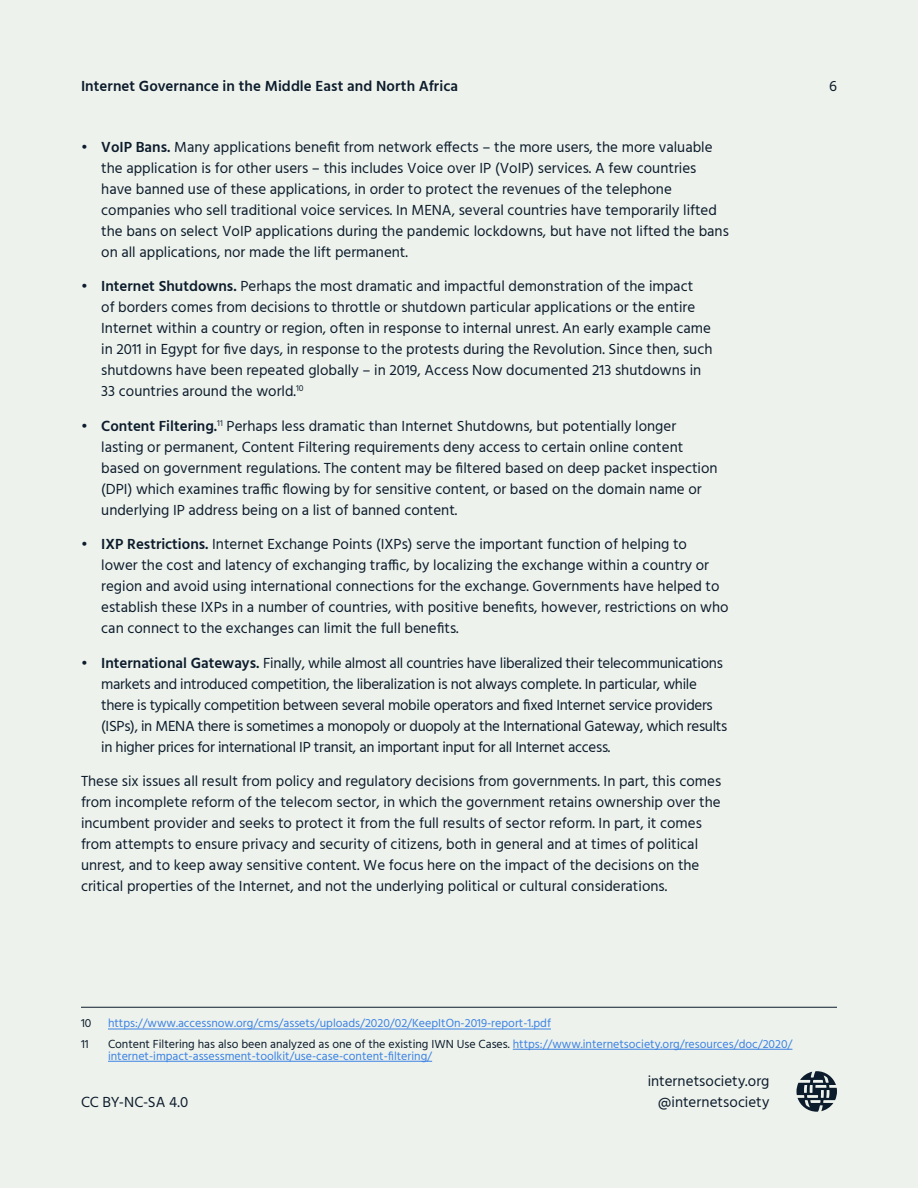
<style>
.page{position:relative;width:918px;height:1188px;background:#eef2ec}
.page>*{position:absolute;margin:0;border:0;box-sizing:border-box;transform-origin:0 0}
.t1{font:15px/21px "Hind";color:#0c1c2c}
.t2{font:15px/21px "Hind";letter-spacing:-.02em;color:#0c1c2c}
.t3{font:600 15px "Hind";letter-spacing:.005em;color:#0c1c2c}
.Footnote{font:12px/12px "Hind";color:#3a82e4}
.Footnote-2{font:12px "Hind";color:#0c1c2c}
.s1{font-weight:600}
.s2{color:#0c1c2c}
</style>
<div class="page">
<hr style="left:81px;top:1007px;width:756px;height:1px;background:#0c1c2c">
<hr style="left:108px;top:1029px;width:443px;height:1px;background:#3a82e4">
<hr style="left:513px;top:1049px;width:279px;height:1px;background:#3a82e4">
<hr style="left:108px;top:1061px;width:324px;height:1px;background:#3a82e4">
<svg style="left:796px;top:1071px;width:41px;height:41px"></svg>
<p class="t3" style="left:81px;top:76px;width:379px">Internet Governance in the Middle East and North Africa</p>
<p class="t1" style="left:829px;top:76px;width:9px">6</p>
<p class="t1" style="left:101px;top:137px;width:629px;text-indent:-20px">• <span class="s1">VoIP Bans.</span> Many applications benefit from network effects – the more users, the more valuable the application is for other users – this includes Voice over IP (VoIP) services. A few countries have banned use of these applications, in order to protect the revenues of the telephone companies who sell traditional voice services. In MENA, several countries have temporarily lifted the bans on select VoIP applications during the pandemic lockdowns, but have not lifted the bans on all applications, nor made the lift permanent.</p>
<p class="t1" style="left:101px;top:277px;width:613px;text-indent:-20px">• <span class="s1">Internet Shutdowns.</span> Perhaps the most dramatic and impactful demonstration of the impact<br>of borders comes from decisions to throttle or shutdown particular applications or the entire Internet within a country or region, often in response to internal unrest. An early example came in 2011 in Egypt for five days, in response to the protests during the Revolution. Since then, such shutdowns have been repeated globally – in 2019, Access Now documented 213 shutdowns in 33 countries around the world.<sup>10</sup></p>
<p class="t1" style="left:101px;top:416px;width:618px;text-indent:-20px">• <span class="s1">Content Filtering.</span><sup>11</sup> Perhaps less dramatic than Internet Shutdowns, but potentially longer lasting or permanent, Content Filtering requirements deny access to certain online content based on government regulations. The content may be filtered based on deep packet inspection (DPI) which examines traffic flowing by for sensitive content, or based on the domain name or underlying IP address being on a list of banned content.</p>
<p class="t1" style="left:101px;top:535px;width:629px;text-indent:-20px">• <span class="s1">IXP Restrictions.</span> Internet Exchange Points (IXPs) serve the important function of helping to<br>lower the cost and latency of exchanging traffic, by localizing the exchange within a country or region and avoid using international connections for the exchange. Governments have helped to establish these IXPs in a number of countries, with positive benefits, however, restrictions on who can connect to the exchanges can limit the full benefits.</p>
<p class="t2" style="left:101px;top:653px;width:628px;text-indent:-20px">• <span class="s1">International Gateways.</span> Finally, while almost all countries have liberalized their telecommunications markets and introduced competition, the liberalization is not always complete. In particular, while there is typically competition between several mobile operators and fixed Internet service providers (ISPs), in MENA there is sometimes a monopoly or duopoly at the International Gateway, which results in higher prices for international IP transit, an important input for all Internet access.</p>
<p class="t1" style="left:81px;top:772px;width:642px">These six issues all result from policy and regulatory decisions from governments. In part, this comes from incomplete reform of the telecom sector, in which the government retains ownership over the incumbent provider and seeks to protect it from the full results of sector reform. In part, it comes from attempts to ensure privacy and security of citizens, both in general and at times of political unrest, and to keep away sensitive content. We focus here on the impact of the decisions on the critical properties of the Internet, and not the underlying political or cultural considerations.</p>
<p class="Footnote-2" style="left:81px;top:1015px;width:12px">10</p>
<p class="Footnote" style="left:108px;top:1018px;width:444px">https://www.accessnow.org/cms/assets/uploads/2020/02/KeepItOn-2019-report-1.pdf</p>
<p class="Footnote-2" style="left:81px;top:1036px;width:9px">11</p>
<p class="Footnote" style="left:108px;top:1038px;width:686px"><span class="s2">Content Filtering has also been analyzed as one of the existing IWN Use Cases.</span> https://www.internetsociety.org/resources/doc/2020/ internet-impact-assessment-toolkit/use-case-content-filtering/</p>
<p class="t1" style="left:81px;top:1092px;width:109px">CC BY-NC-SA 4.0</p>
<p class="t1" style="left:648px;top:1071px;width:123px;text-align:right">internetsociety.org @internetsociety</p>
</div>
